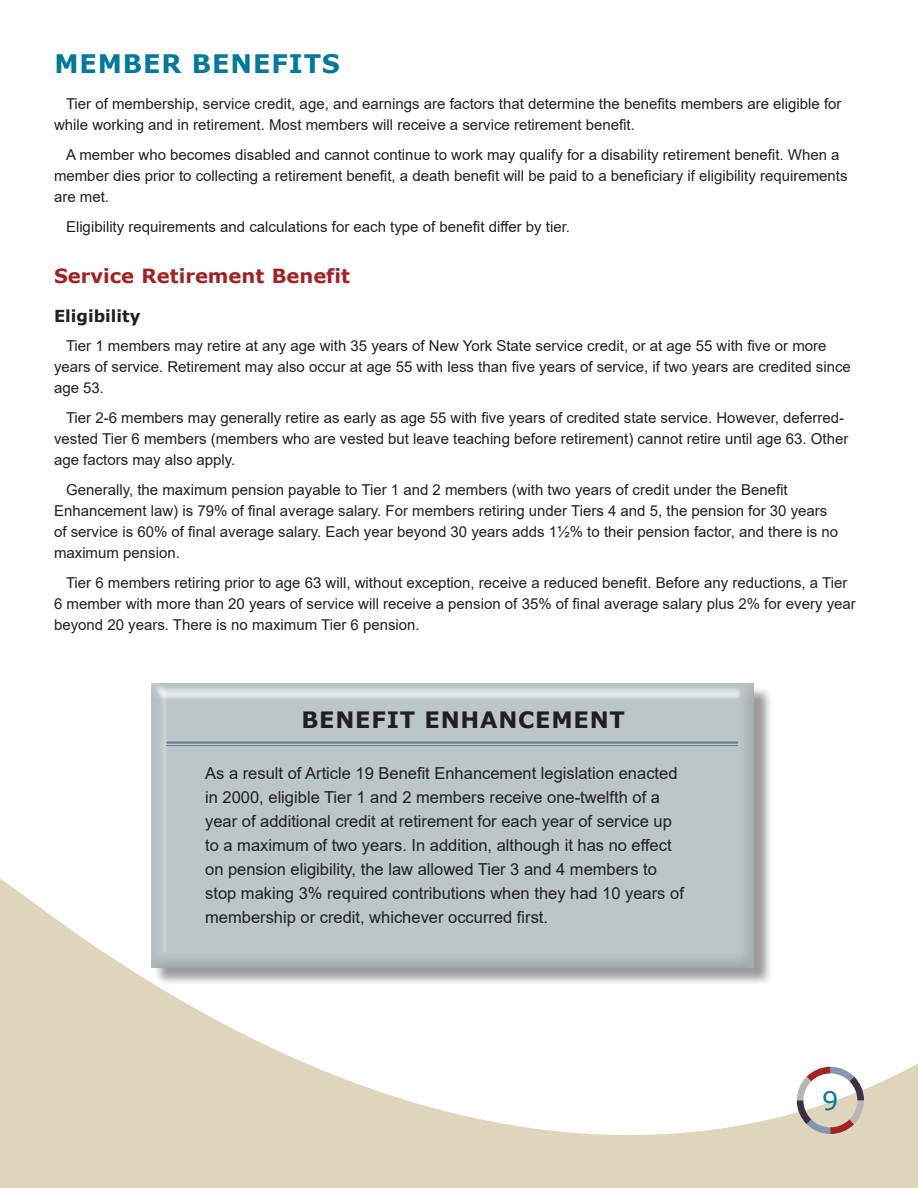
<style>
.page{position:relative;width:918px;height:1188px;background:#fff}
.page>*{position:absolute;margin:0;border:0;box-sizing:border-box;transform-origin:0 0}
.Header_2{font:700 25.5px "Verdana";letter-spacing:.035em;color:#007a9a}
.Page_Number{font:25.5px "Verdana";color:#007a9a}
.Header_2_2{font:700 22.5px "Verdana";letter-spacing:.035em;color:#231f20}
.Header_3{font:700 19.5px "Verdana";color:#a22322}
.Body_Box{font:16.5px/24px "Arial";color:#231f20}
.Header_4{font:700 16.5px "Verdana";color:#231f20}
.Body_Indent{font:15px/21px "Arial";color:#231f20}
</style>
<div class="page">
<svg style="left:0;top:878px;width:918px;height:310px;fill:#dfd4bc"></svg>
<svg style="left:797px;top:1067px;width:67px;height:67px"></svg>
<div style="left:154px;top:686px;width:619px;height:301px;background:#231f20;opacity:.75"></div>
<div style="left:145px;top:677px;width:609px;height:292px;background:#231f20;opacity:.75"></div>
<hr style="left:166px;top:741px;width:572px;height:3px;background:#717e8e">
<hr style="left:166px;top:745px;width:572px;height:1px;background:#717e8e">
<p class="Header_2" style="left:54px;top:46px;width:287px">MEMBER BENEFITS</p>
<p class="Body_Indent" style="left:54px;top:94px;width:789px;text-indent:12px">Tier of membership, service credit, age, and earnings are factors that determine the benefits members are eligible for while working and in retirement. Most members will receive a service retirement benefit.</p>
<p class="Body_Indent" style="left:54px;top:145px;width:795px;text-indent:12px">A member who becomes disabled and cannot continue to work may qualify for a disability retirement benefit. When a member dies prior to collecting a retirement benefit, a death benefit will be paid to a beneficiary if eligibility requirements are met.</p>
<p class="Body_Indent" style="left:66px;top:217px;width:506px">Eligibility requirements and calculations for each type of benefit differ by tier.</p>
<p class="Header_3" style="left:54px;top:262px;width:298px">Service Retirement Benefit</p>
<p class="Header_4" style="left:54px;top:305px;width:88px">Eligibility</p>
<p class="Body_Indent" style="left:54px;top:335px;width:798px;text-indent:12px">Tier 1 members may retire at any age with 35 years of New York State service credit, or at age 55 with five or more years of service. Retirement may also occur at age 55 with less than five years of service, if two years are credited since age 53.</p>
<p class="Body_Indent" style="left:54px;top:407px;width:796px;text-indent:12px">Tier 2-6 members may generally retire as early as age 55 with five years of credited state service. However, deferred&shy;vested Tier 6 members (members who are vested but leave teaching before retirement) cannot retire until age 63. Other age factors may also apply.</p>
<p class="Body_Indent" style="left:54px;top:479px;width:786px;text-indent:12px">Generally, the maximum pension payable to Tier 1 and 2 members (with two years of credit under the Benefit Enhancement law) is 79% of final average salary. For members retiring under Tiers 4 and 5, the pension for 30 years of service is 60% of final average salary. Each year beyond 30 years adds 1½% to their pension factor, and there is no maximum pension.</p>
<p class="Body_Indent" style="left:54px;top:572px;width:803px;text-indent:12px">Tier 6 members retiring prior to age 63 will, without exception, receive a reduced benefit. Before any reductions, a Tier<br>6 member with more than 20 years of service will receive a pension of 35% of final average salary plus 2% for every year beyond 20 years. There is no maximum Tier 6 pension.</p>
<p class="Header_2_2" style="left:301px;top:704px;width:325px">BENEFIT ENHANCEMENT</p>
<p class="Body_Box" style="left:205px;top:761px;width:480px">As a result of Article 19 Benefit Enhancement legislation enacted in 2000, eligible Tier 1 and 2 members receive one-twelfth of a year of additional credit at retirement for each year of service up to a maximum of two years. In addition, although it has no effect on pension eligibility, the law allowed Tier 3 and 4 members to stop making 3% required contributions when they had 10 years of membership or credit, whichever occurred first.</p>
<p class="Page_Number" style="left:822px;top:1083px;width:18px">9</p>
</div>
